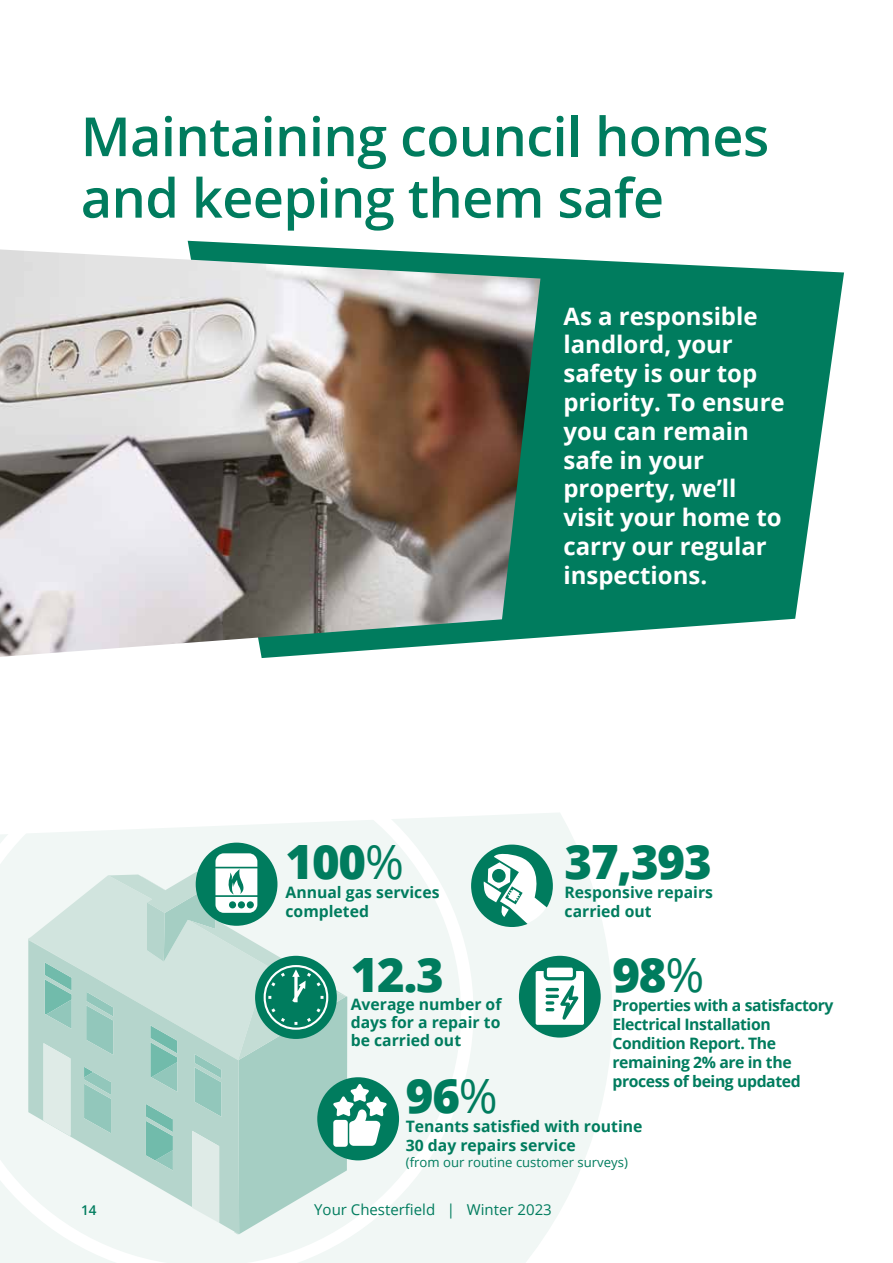
<style>
.page{position:relative;width:893px;height:1263px;background:#fff}
.page>*{position:absolute;margin:0;border:0;box-sizing:border-box;transform-origin:0 0}
.t1{font:600 54px "Open Sans";letter-spacing:-.01em;color:#007c5e}
.t2{font:800 47.25px "Open Sans";letter-spacing:-.025em;color:#007c5e}
.t3{font:700 24px/28.8px "Open Sans";color:#fff}
.t4{font:700 15.75px/18.9px "Open Sans";color:#007c5e}
.t5{font:700 15.75px/18.9px "Open Sans";letter-spacing:-.025em;color:#007c5e}
.t6{font:15px "Open Sans";color:#007c5e}
.t7{font:600 13.5px "Open Sans";color:#007c5e}
.t8{font:13.2px "Open Sans";color:#007c5e}
.s1{font-weight:400}
</style>
<div class="page">
<svg style="left:0;top:834px;width:612px;height:429px"></svg>
<svg style="left:32px;top:843px;width:367px;height:392px"></svg>
<svg style="left:471px;top:844px;width:82px;height:83px"></svg>
<svg style="left:519px;top:956px;width:82px;height:81px"></svg>
<svg style="left:30px;top:813px;width:541px;height:21px;fill:#f5f9f8"></svg>
<svg style="left:188px;top:241px;width:656px;height:417px;fill:#007c5e"></svg>
<img style="left:0;top:249px;width:540px;height:408px">
<p class="t1" style="left:81px;top:99px;width:690px">Maintaining council homes</p>
<p class="t1" style="left:81px;top:161px;width:585px">and keeping them safe</p>
<p class="t2" style="left:285px;top:826px;width:120px">100<span class="s1">%</span></p>
<p class="t4" style="left:285px;top:882px;width:156px">Annual gas services completed</p>
<p class="t3" style="left:563px;top:301px;width:223px">As a responsible landlord, your safety is our top priority. To ensure you can remain safe in your property, we’ll visit your home to carry our regular inspections.</p>
<p class="t2" style="left:565px;top:826px;width:149px">37,393</p>
<p class="t4" style="left:565px;top:882px;width:150px">Responsive repairs carried out</p>
<p class="t2" style="left:351px;top:939px;width:95px">12.3</p>
<p class="t4" style="left:351px;top:995px;width:152px;line-height:18px;text-align:justify">Average number of days for a repair to be carried out</p>
<p class="t2" style="left:406px;top:1060px;width:93px">96<span class="s1">%</span></p>
<p class="t4" style="left:406px;top:1117px;width:238px">Tenants satisfied with routine<br>30 day repairs service</p>
<p class="t8" style="left:406px;top:1153px;width:224px">(from our routine customer surveys)</p>
<p class="t2" style="left:612px;top:939px;width:93px">98<span class="s1">%</span></p>
<p class="t5" style="left:612px;top:995px;width:223px">Properties with a satisfactory<br>Electrical Installation<br>Condition Report. The remaining 2% are in the process of being updated</p>
<p class="t7" style="left:81px;top:1201px;width:17px">14</p>
<p class="t6" style="left:314px;top:1199px;width:239px">Your Chesterfield | Winter 2023</p>
</div>
